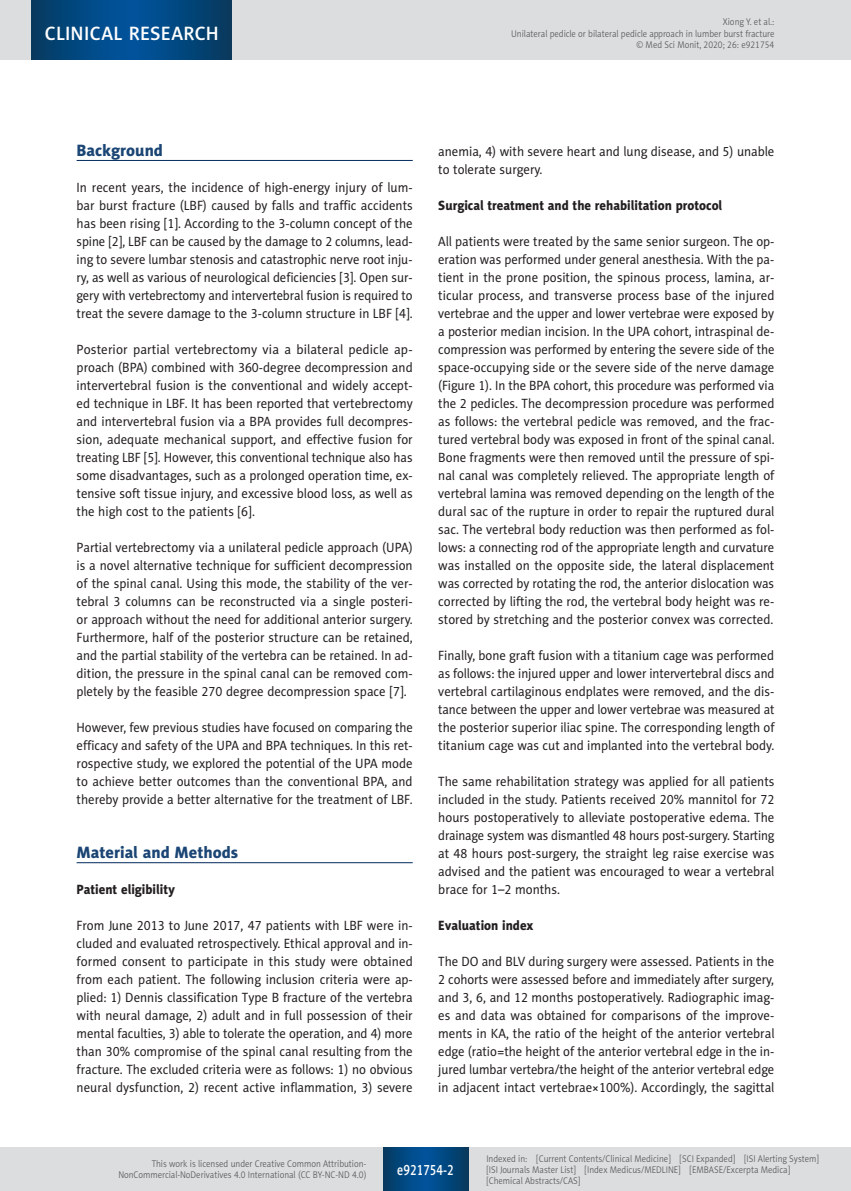
<style>
.page{position:relative;width:851px;height:1191px;background:#fff}
.page>*{position:absolute;margin:0;border:0;box-sizing:border-box;transform-origin:0 0}
.t1{font:19.5px "Naomi Sans EFN Medium";letter-spacing:.015em;color:#fff}
.MSM_Headline_1{font:16.5px "Naomi Sans EFN Heavy";color:#1a4574}
.MSM_e-PAGINA{font:15px "Naomi Sans EFN Medium";color:#fff;scale:.8 1}
.MSM_Body{font:13.5px/18px "Naomi Sans EFN";color:#231f20;text-align:justify;scale:.95 1}
.MSM_Body-2{font:13.5px/18px "Naomi Sans EFN";color:#231f20;text-align:justify}
.MSM_Body-3{font:13.5px/18px "Naomi Sans EFN";color:#231f20;text-align:justify;scale:.94 1}
.MSM_Headline_2{font:13.5px "Naomi Sans EFN Heavy";color:#231f20;scale:.95 1}
.MSM_pagina_sygnatura{font:9.75px/11.2px "Naomi Sans EFN Light";color:#57585a;scale:.9 1}
.MSM_pagina_zywa{font:9.75px/11.2px "Naomi Sans EFN Light";color:#57585a;text-align:right;scale:.9 1}
</style>
<div class="page">
<hr style="left:77px;top:160px;width:335px;height:1px;background:#00295c">
<hr style="left:77px;top:862px;width:335px;height:1px;background:#00295c">
<div style="left:0;top:1148px;width:850px;height:43px;background:#dcdddf"></div>
<svg style="left:383px;top:1147px;width:85px;height:43px"></svg>
<div style="left:0;top:0;width:850px;height:60px;background:#dcdddf"></div>
<hr style="left:850px;top:0;width:1px;height:60px;background:#dcdddf">
<svg style="left:32px;top:0;width:200px;height:60px"></svg>
<h1 class="t1" style="left:45px;top:22px;width:175px">CLINICAL RESEARCH</h1>
<p class="MSM_pagina_zywa" style="left:511px;top:16px;width:294px">Xiong Y. et al.:<br>Unilateral pedicle or bilateral pedicle approach in lumber burst fracture</p>
<p class="MSM_pagina_sygnatura" style="left:636px;top:39px;width:154px">© Med Sci Monit, 2020; 26: e921754</p>
<p class="MSM_Headline_1" style="left:77px;top:140px;width:88px">Background</p>
<p class="MSM_Body" style="left:77px;top:178px;width:355px">In recent years, the incidence of high-energy injury of lum&shy;bar burst fracture (LBF) caused by falls and traffic accidents has been rising [1]. According to the 3-column concept of the spine [2], LBF can be caused by the damage to 2 columns, lead&shy;ing to severe lumbar stenosis and catastrophic nerve root inju&shy;ry, as well as various of neurological deficiencies [3]. Open sur&shy;gery with vertebrectomy and intervertebral fusion is required to treat the severe damage to the 3-column structure in LBF [4].</p>
<p class="MSM_Body-2" style="left:77px;top:340px;width:337px">Posterior partial vertebrectomy via a bilateral pedicle ap&shy;proach (BPA) combined with 360-degree decompression and intervertebral fusion is the conventional and widely accept&shy;ed technique in LBF. It has been reported that vertebrectomy and intervertebral fusion via a BPA provides full decompres&shy;sion, adequate mechanical support, and effective fusion for treating LBF [5]. However, this conventional technique also has some disadvantages, such as a prolonged operation time, ex&shy;tensive soft tissue injury, and excessive blood loss, as well as the high cost to the patients [6].</p>
<p class="MSM_Body" style="left:77px;top:538px;width:355px">Partial vertebrectomy via a unilateral pedicle approach (UPA) is a novel alternative technique for sufficient decompression of the spinal canal. Using this mode, the stability of the ver&shy;tebral 3 columns can be reconstructed via a single posteri&shy;or approach without the need for additional anterior surgery.<br>Furthermore, half of the posterior structure can be retained, and the partial stability of the vertebra can be retained. In ad&shy;dition, the pressure in the spinal canal can be removed com&shy;pletely by the feasible 270 degree decompression space [7].</p>
<p class="MSM_Body-3" style="left:77px;top:718px;width:359px">However, few previous studies have focused on comparing the efficacy and safety of the UPA and BPA techniques. In this ret&shy;rospective study, we explored the potential of the UPA mode to achieve better outcomes than the conventional BPA, and thereby provide a better alternative for the treatment of LBF.</p>
<p class="MSM_Headline_1" style="left:77px;top:842px;width:163px">Material and Methods</p>
<p class="MSM_Headline_2" style="left:77px;top:881px;width:105px">Patient eligibility</p>
<p class="MSM_Body" style="left:77px;top:916px;width:355px">From June 2013 to June 2017, 47 patients with LBF were in&shy;cluded and evaluated retrospectively. Ethical approval and in&shy;formed consent to participate in this study were obtained from each patient. The following inclusion criteria were ap&shy;plied: 1) Dennis classification Type B fracture of the vertebra with neural damage, 2) adult and in full possession of their mental faculties, 3) able to tolerate the operation, and 4) more than 30% compromise of the spinal canal resulting from the fracture. The excluded criteria were as follows: 1) no obvious neural dysfunction, 2) recent active inflammation, 3) severe</p>
<p class="MSM_Body" style="left:438px;top:142px;width:355px">anemia, 4) with severe heart and lung disease, and 5) unable to tolerate surgery.</p>
<p class="MSM_Headline_2" style="left:438px;top:197px;width:300px">Surgical treatment and the rehabilitation protocol</p>
<p class="MSM_Body" style="left:438px;top:232px;width:355px">All patients were treated by the same senior surgeon. The op&shy;eration was performed under general anesthesia. With the pa&shy;tient in the prone position, the spinous process, lamina, ar&shy;ticular process, and transverse process base of the injured vertebrae and the upper and lower vertebrae were exposed by a posterior median incision. In the UPA cohort, intraspinal de&shy;compression was performed by entering the severe side of the space-occupying side or the severe side of the nerve damage (Figure 1). In the BPA cohort, this procedure was performed via the 2 pedicles. The decompression procedure was performed as follows: the vertebral pedicle was removed, and the frac&shy;tured vertebral body was exposed in front of the spinal canal.<br>Bone fragments were then removed until the pressure of spi&shy;nal canal was completely relieved. The appropriate length of vertebral lamina was removed depending on the length of the dural sac of the rupture in order to repair the ruptured dural sac. The vertebral body reduction was then performed as fol&shy;lows: a connecting rod of the appropriate length and curvature was installed on the opposite side, the lateral displacement was corrected by rotating the rod, the anterior dislocation was corrected by lifting the rod, the vertebral body height was re&shy;stored by stretching and the posterior convex was corrected.</p>
<p class="MSM_Body" style="left:438px;top:646px;width:355px">Finally, bone graft fusion with a titanium cage was performed as follows: the injured upper and lower intervertebral discs and vertebral cartilaginous endplates were removed, and the dis&shy;tance between the upper and lower vertebrae was measured at the posterior superior iliac spine. The corresponding length of titanium cage was cut and implanted into the vertebral body.</p>
<p class="MSM_Body" style="left:438px;top:772px;width:355px">The same rehabilitation strategy was applied for all patients included in the study. Patients received 20% mannitol for 72 hours postoperatively to alleviate postoperative edema. The drainage system was dismantled 48 hours post-surgery. Starting at 48 hours post-surgery, the straight leg raise exercise was advised and the patient was encouraged to wear a vertebral brace for 1–2 months.</p>
<p class="MSM_Headline_2" style="left:438px;top:917px;width:102px">Evaluation index</p>
<p class="MSM_Body" style="left:438px;top:952px;width:355px">The DO and BLV during surgery were assessed. Patients in the 2 cohorts were assessed before and immediately after surgery, and 3, 6, and 12 months postoperatively. Radiographic imag&shy;es and data was obtained for comparisons of the improve&shy;ments in KA, the ratio of the height of the anterior vertebral edge (ratio=the height of the anterior vertebral edge in the in&shy;jured lumbar vertebra/the height of the anterior vertebral edge in adjacent intact vertebrae×100%). Accordingly, the sagittal</p>
<p class="MSM_pagina_sygnatura" style="left:118px;top:1158px;width:277px;text-align:right">This work is licensed under Creative Common Attribution-<br>NonCommercial-NoDerivatives 4.0 International (CC BY-NC-ND 4.0)</p>
<p class="MSM_e-PAGINA" style="left:397px;top:1160px;width:72px">e921754-2</p>
<p class="MSM_pagina_sygnatura" style="left:486px;top:1152px;width:371px">Indexed in: [Current Contents/Clinical Medicine] [SCI Expanded] [ISI Alerting System] [ISI Journals Master List] [Index Medicus/MEDLINE] [EMBASE/Excerpta Medica] [Chemical Abstracts/CAS]</p>
</div>
